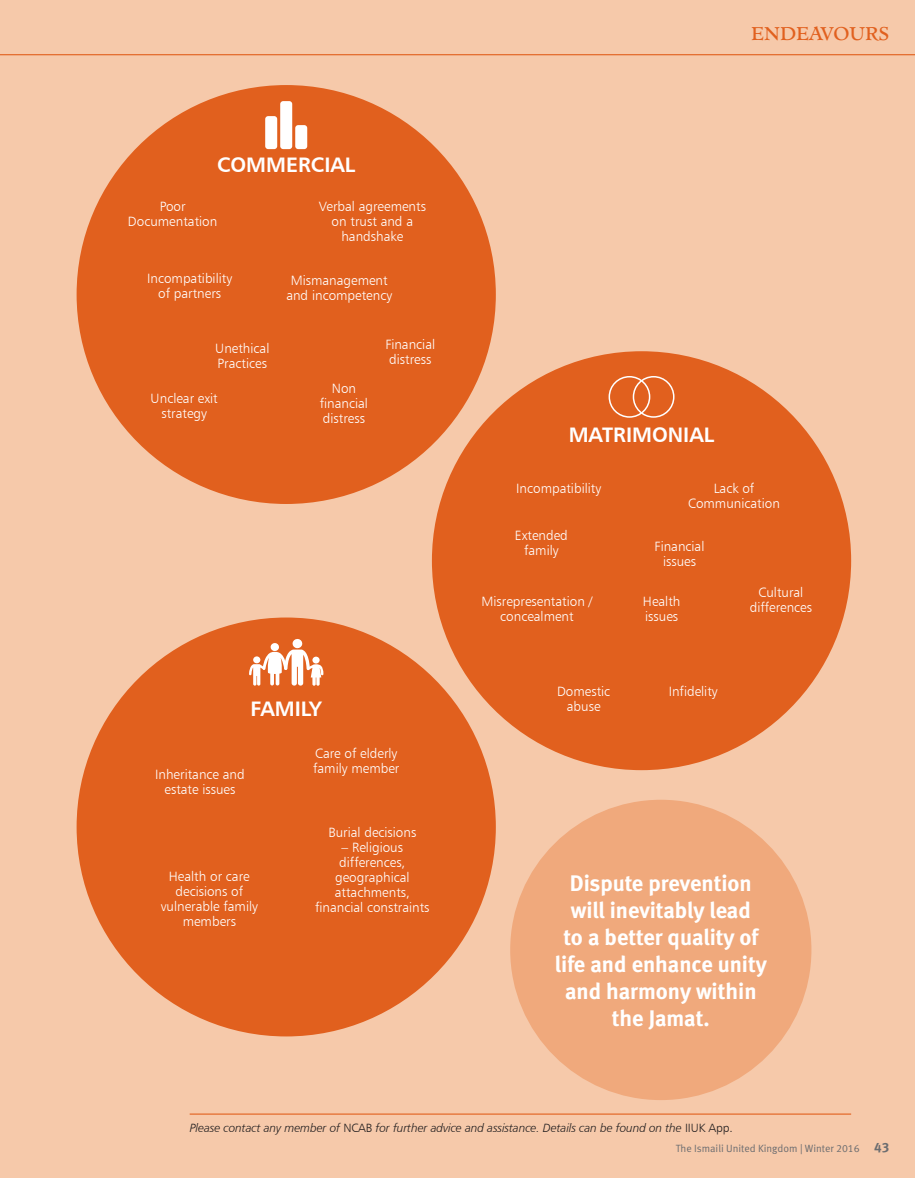
<style>
.page{position:relative;width:915px;height:1178px;background:#fff}
.page>*{position:absolute;margin:0;border:0;box-sizing:border-box;transform-origin:0 0}
.SUBTITLE{font:22.5px/27px "Meta Bold LF";color:#fff;text-align:center}
.B-head{font:21px "Humanist 777 BT Bold B";color:#fff}
.t1{font:18px "Minister";color:#e1601e}
._1st_para{font:13.5px/15px "Humanist 777 BT Light B";color:#fff;text-align:center}
.t2{font:12px "Humanist 777 BT Light Italic B";letter-spacing:-.01em;color:#231f20}
.t3{font:10.5px "Meta Normal LF";color:#6c6d70}
.s1{font-family:"Humanist 777 BT Light B"}
.s2{font-family:"Meta Bold LF";font-size:13.5px}
</style>
<div class="page">
<div style="left:0;top:0;width:914px;height:1178px;background:#f6c9aa"></div>
<div style="left:77px;top:85px;width:418px;height:419px;background:#e1601e;border-radius:50%"></div>
<div style="left:432px;top:351px;width:418px;height:419px;background:#e1601e;border-radius:50%"></div>
<div style="left:510px;top:800px;width:301px;height:300px;background:#f0a97c;border-radius:50%"></div>
<div style="left:77px;top:617px;width:418px;height:419px;background:#e1601e;border-radius:50%"></div>
<hr style="left:190px;top:1113px;width:660px;height:1px;background:#e1601e">
<div style="left:265px;top:116px;width:12px;height:33px;background:#fff;border-radius:3px"></div>
<div style="left:280px;top:101px;width:12px;height:48px;background:#fff;border-radius:3px"></div>
<div style="left:295px;top:125px;width:12px;height:24px;background:#fff;border-radius:3px"></div>
<div style="left:608px;top:376px;width:42px;height:42px;border:2px solid #fff;border-radius:50%"></div>
<div style="left:632px;top:376px;width:42px;height:42px;border:2px solid #fff;border-radius:50%"></div>
<svg style="left:249px;top:639px;width:74px;height:47px"></svg>
<hr style="left:0;top:54px;width:914px;height:1px;background:#e1601e">
<p class="B-head" style="left:217px;top:151px;width:140px">COMMERCIAL</p>
<p class="_1st_para" style="left:128px;top:198px;width:91px">Poor<br>Documentation</p>
<p class="_1st_para" style="left:319px;top:198px;width:109px">Verbal agreements on trust and a handshake</p>
<p class="_1st_para" style="left:147px;top:271px;width:86px">Incompatibility of partners</p>
<p class="_1st_para" style="left:215px;top:340px;width:56px;text-align:left">Unethical<br>Practices</p>
<p class="_1st_para" style="left:150px;top:391px;width:69px">Unclear exit strategy</p>
<p class="_1st_para" style="left:286px;top:272px;width:107px">Mismanagement and incompetency</p>
<p class="_1st_para" style="left:320px;top:381px;width:50px">Non financial distress</p>
<p class="_1st_para" style="left:385px;top:337px;width:51px;text-align:left">Financial distress</p>
<p class="B-head" style="left:250px;top:695px;width:73px">FAMILY</p>
<p class="_1st_para" style="left:155px;top:766px;width:91px">Inheritance and estate issues</p>
<p class="_1st_para" style="left:313px;top:746px;width:88px;text-align:left">Care of elderly family member</p>
<p class="_1st_para" style="left:161px;top:868px;width:99px">Health or care decisions of vulnerable family members</p>
<p class="_1st_para" style="left:328px;top:825px;width:89px">Burial decisions</p>
<p class="_1st_para" style="left:315px;top:840px;width:116px">– Religious differences, geographical attachments, financial constraints</p>
<h3 class="t1" style="left:750px;top:22px;width:140px">ENDEAVOURS</h3>
<p class="B-head" style="left:568px;top:422px;width:147px">MATRIMONIAL</p>
<p class="_1st_para" style="left:516px;top:480px;width:86px">Incompatibility</p>
<p class="_1st_para" style="left:688px;top:480px;width:93px">Lack of<br>Communication</p>
<p class="_1st_para" style="left:515px;top:528px;width:54px">Extended family</p>
<p class="_1st_para" style="left:654px;top:538px;width:51px">Financial issues</p>
<p class="_1st_para" style="left:642px;top:594px;width:39px;text-align:left">Health issues</p>
<p class="_1st_para" style="left:749px;top:585px;width:64px">Cultural differences</p>
<p class="_1st_para" style="left:481px;top:594px;width:112px">Misrepresentation / concealment</p>
<p class="_1st_para" style="left:557px;top:684px;width:55px">Domestic abuse</p>
<p class="_1st_para" style="left:668px;top:684px;width:50px">Infidelity</p>
<p class="SUBTITLE" style="left:554px;top:869px;width:213px">Dispute prevention will inevitably lead<br>to a better quality of life and enhance unity and harmony within the Jamat.</p>
<p class="t2" style="left:190px;top:1120px;width:544px">Please contact any member of <span class="s1">NCAB</span> for further advice and assistance. Details can be found on the <span class="s1">IIUK App.</span></p>
<p class="t3" style="left:675px;top:1143px;width:215px">The Ismaili United Kingdom | Winter 2016 <span class="s2">43</span></p>
</div>
